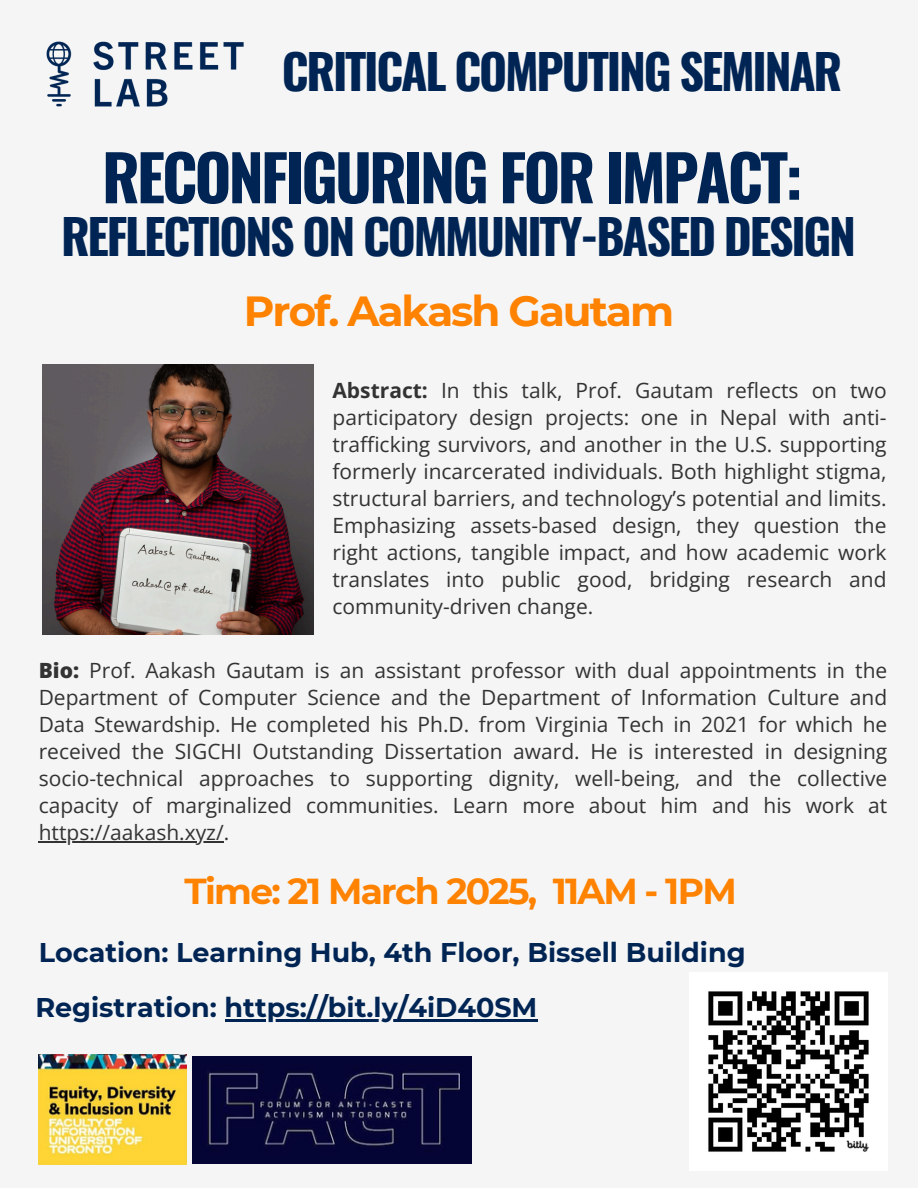
<style>
.page{position:relative;width:918px;height:1188px;background:#f5f5f5}
.page>*{position:absolute;margin:0;border:0;box-sizing:border-box;transform-origin:0 0}
.t1{font:700 63px "Oswald";letter-spacing:-.045em;color:#002554}
.t2{font:700 48px "Oswald";letter-spacing:-.045em;color:#002554}
.t3{font:700 42px "Montserrat";letter-spacing:-.045em;color:#ff8200}
.t4{font:700 36px "Montserrat";letter-spacing:-.045em;color:#ff8200}
.t5{font:700 27px "Montserrat";color:#002554}
.t6{font:21px/27px "Open Sans";color:#333;text-align:justify}
.s1{font-weight:700}
.s2{font-weight:800}
</style>
<div class="page">
<img style="left:42px;top:364px;width:272px;height:270px">
<img style="left:46px;top:41px;width:198px;height:66px">
<img style="left:708px;top:991px;width:161px;height:161px">
<hr style="left:39px;top:842px;width:185px;height:1px;background:#333">
<hr style="left:225px;top:1019px;width:312px;height:3px;background:#002554">
<img style="left:39px;top:1054px;width:147px;height:110px">
<img style="left:193px;top:1057px;width:279px;height:107px">
<p class="t2" style="left:282px;top:34px;width:562px">CRITICAL COMPUTING SEMINAR</p>
<h4 class="t1" style="left:102px;top:128px;width:702px">RECONFIGURING FOR IMPACT:</h4>
<h4 class="t2" style="left:61px;top:199px;width:797px">REFLECTIONS ON COMMUNITY-BASED DESIGN</h4>
<h4 class="t3" style="left:244px;top:286px;width:432px">Prof. Aakash Gautam</h4>
<h1 class="t6" style="left:333px;top:377px;width:556px"><span class="s1">Abstract:</span> In this talk, Prof. Gautam reflects on two participatory design projects: one in Nepal with anti&shy;trafficking survivors, and another in the U.S. supporting formerly incarcerated individuals. Both highlight stigma, structural barriers, and technology’s potential and limits.<br>Emphasizing assets-based design, they question the right actions, tangible impact, and how academic work translates into public good, bridging research and community-driven change.</h1>
<h1 class="t6" style="left:39px;top:657px;width:850px"><span class="s2">Bio:</span> Prof. Aakash Gautam is an assistant professor with dual appointments in the Department of Computer Science and the Department of Information Culture and Data Stewardship. He completed his Ph.D. from Virginia Tech in 2021 for which he received the SIGCHI Outstanding Dissertation award. He is interested in designing socio-technical approaches to supporting dignity, well-being, and the collective capacity of marginalized communities. Learn more about him and his work at</h1>
<h2 class="t6" style="left:39px;top:819px;width:192px">https://aakash.xyz/.</h2>
<p class="t4" style="left:185px;top:869px;width:554px">Time: 21 March 2025, 11AM - 1PM</p>
<p class="t5" style="left:39px;top:935px;width:708px">Location: Learning Hub, 4th Floor, Bissell Building</p>
<p class="t5" style="left:35px;top:991px;width:503px">Registration: https://bit.ly/4iD40SM</p>
</div>
